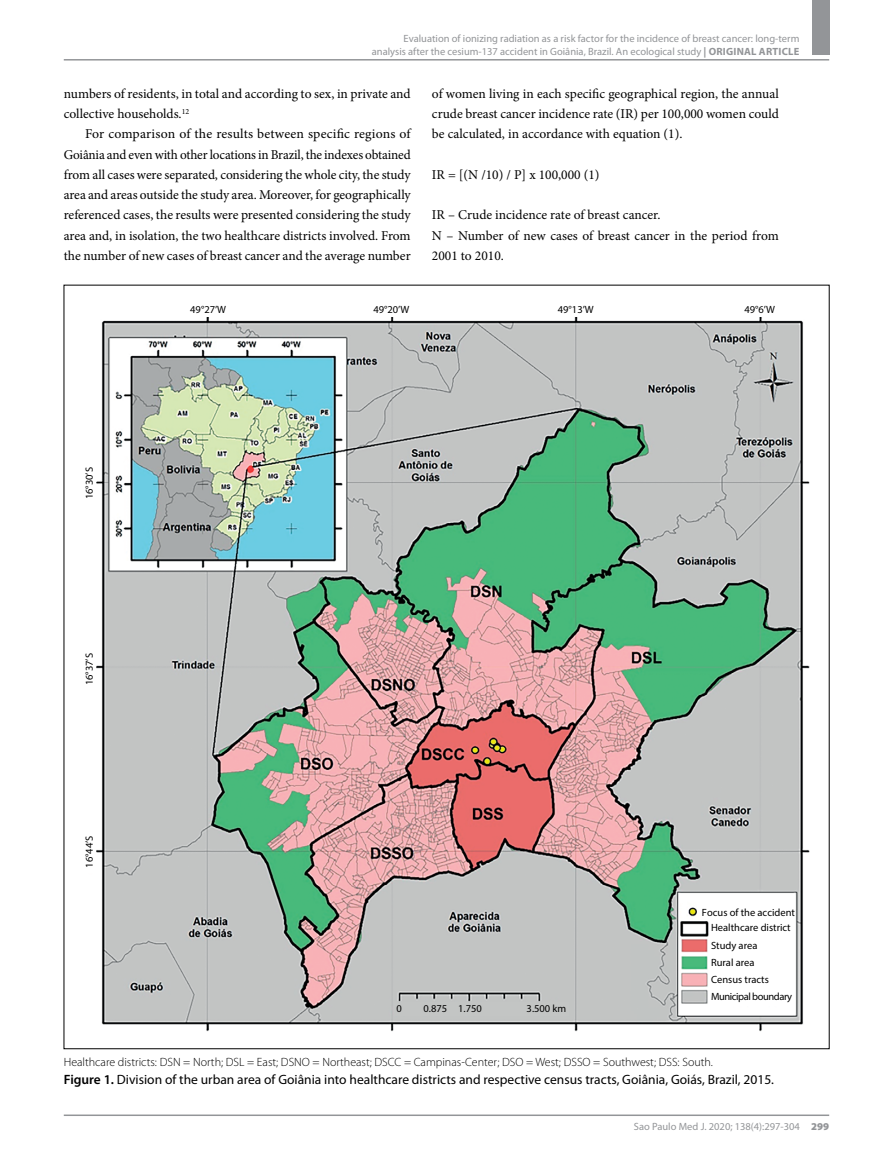
<style>
.page{position:relative;width:893px;height:1170px;background:#fff}
.page>*{position:absolute;margin:0;border:0;box-sizing:border-box;transform-origin:0 0}
.t1{font:13.5px/20.2px "Minion Pro";color:#000}
.t2{font:13.5px "Myriad Pro";color:#000}
.t3{font:300 12px "Myriad Pro";color:#000}
.t4{font:12px "Myriad Pro";color:#000;scale:.85 1}
.t5{font:10.5px/12.6px "Myriad Pro";color:#939598;text-align:right}
.t6{font:10.5px/17.2px "Myriad Pro";color:#000}
.t7{font:10.2px "Myriad Pro";color:#000;scale:.91 1}
.s1{font-weight:700}
.s2{font-weight:600}
.s3{font-weight:900}
</style>
<div class="page">
<div style="left:812px;top:0;width:17px;height:55px;background:#939598"></div>
<hr style="left:64px;top:59px;width:765px;height:2px;background:#939598">
<hr style="left:64px;top:1114px;width:765px;height:1px;background:#939598">
<img style="left:96px;top:317px;width:714px;height:715px">
<div style="left:698px;top:903px;width:97px;height:15px;background:#fff"></div>
<div style="left:711px;top:921px;width:82px;height:84px;background:#fff"></div>
<div style="left:394px;top:1002px;width:175px;height:13px;background:#c3c5c4"></div>
<p class="t5" style="left:372px;top:32px;width:429px">Evaluation of ionizing radiation as a risk factor for the incidence of breast cancer: long-term analysis after the cesium-137 accident in Goiânia, Brazil. An ecological study <span class="s1">| ORIGINAL ARTICLE</span></p>
<p class="t1" style="left:64px;top:83px;width:348px">numbers of residents, in total and according to sex, in private and collective households.<sup>12</sup></p>
<p class="t1" style="left:64px;top:124px;width:349px;text-align:justify;text-indent:21px">For comparison of the results between specific regions of Goiânia and even with other locations in Brazil, the indexes obtained from all cases were separated, considering the whole city, the study area and areas outside the study area. Moreover, for geographically referenced cases, the results were presented considering the study area and, in isolation, the two healthcare districts involved. From the number of new cases of breast cancer and the average number</p>
<p class="t1" style="left:432px;top:83px;width:348px;text-align:justify">of women living in each specific geographical region, the annual crude breast cancer incidence rate (IR) per 100,000 women could be calculated, in accordance with equation (1).</p>
<p class="t1" style="left:432px;top:164px;width:169px">IR = [(N /10) / P] x 100,000 (1)</p>
<p class="t1" style="left:432px;top:205px;width:348px">IR – Crude incidence rate of breast cancer.<br>N – Number of new cases of breast cancer in the period from<br>2001 to 2010.</p>
<p class="t6" style="left:81px;top:499px;width:34px;rotate:-90deg">16°30’S</p>
<p class="t6" style="left:81px;top:685px;width:34px;rotate:-90deg">16°37’S</p>
<p class="t6" style="left:81px;top:867px;width:34px;rotate:-90deg">16°44’S</p>
<p class="t6" style="left:190px;top:300px;width:37px">49°27’W</p>
<p class="t6" style="left:373px;top:300px;width:37px">49°20’W</p>
<p class="t6" style="left:558px;top:300px;width:37px">49°13’W</p>
<p class="t6" style="left:744px;top:300px;width:32px">49°6’W</p>
<p class="t6" style="left:396px;top:999px;width:7px">0</p>
<p class="t6" style="left:424px;top:999px;width:60px">0.875 1.750</p>
<p class="t6" style="left:527px;top:999px;width:41px">3.500 km</p>
<p class="t6" style="left:702px;top:904px;width:94px">Focus of the accident</p>
<p class="t7" style="left:712px;top:921px;width:79px">Healthcare district</p>
<p class="t6" style="left:711px;top:919px;width:82px">Healthcare district<br>Study area<br>Rural area<br>Census tracts<br>Municipal boundary</p>
<p class="t4" style="left:746px;top:971px;width:30px">tracts</p>
<p class="t3" style="left:64px;top:1055px;width:651px">Healthcare districts: DSN = North; DSL = East; DSNO = Northeast; DSCC = Campinas-Center; DSO = West; DSSO = Southwest; DSS: South.</p>
<p class="t2" style="left:64px;top:1071px;width:712px"><span class="s2">Figure 1.</span> Division of the urban area of Goiânia into healthcare districts and respective census tracts, Goiânia, Goiás, Brazil, 2015.</p>
<p class="t5" style="left:634px;top:1119px;width:197px">Sao Paulo Med J. 2020; 138(4):297-304 <span class="s3">299</span></p>
</div>
